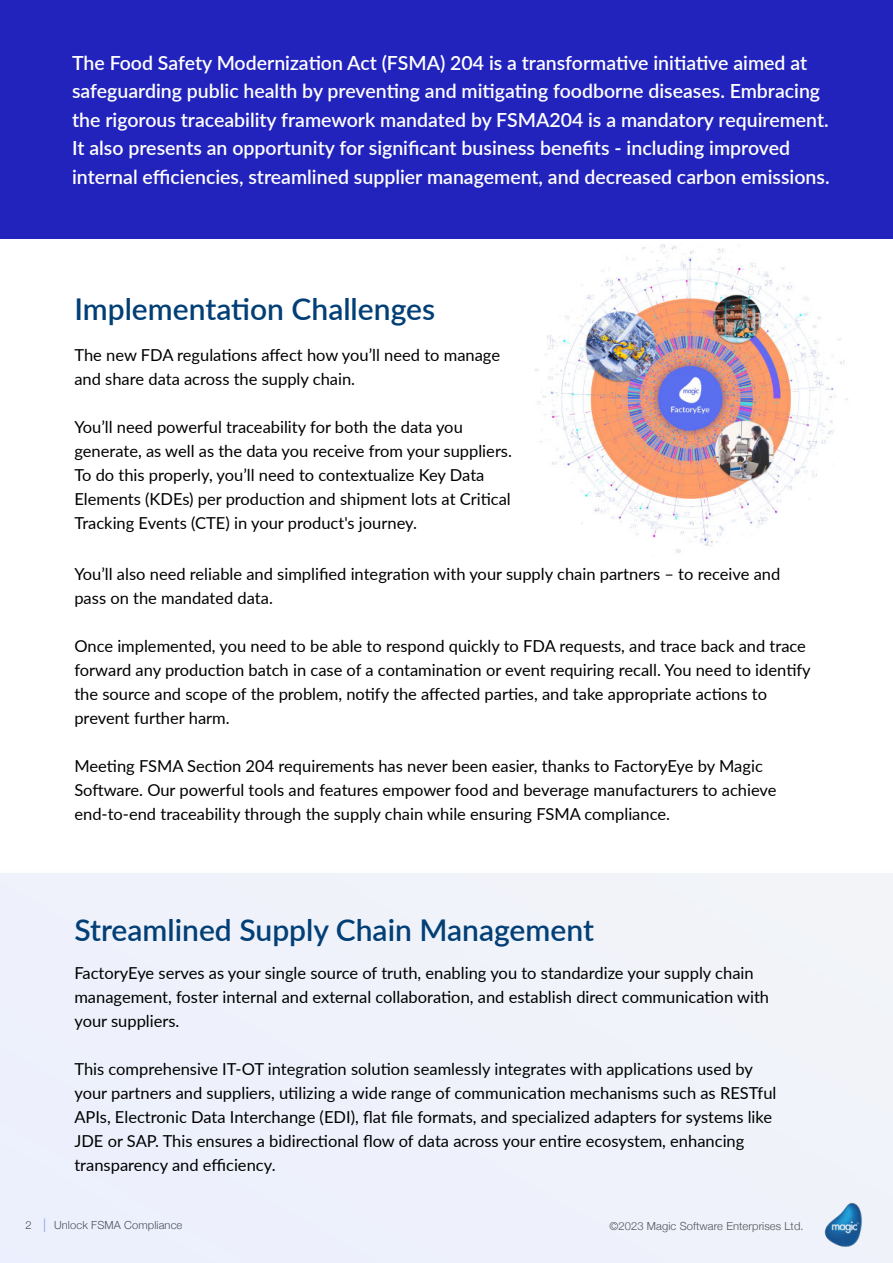
<style>
.page{position:relative;width:893px;height:1263px;background:#fff}
.page>*{position:absolute;margin:0;border:0;box-sizing:border-box;transform-origin:0 0}
.t1{font:600 30px "Lato";color:#023f76}
.t2{font:600 19.5px/28.5px "Lato";color:#fff}
.t3{font:16.5px/24px "Lato";color:#000}
.t4{font:300 11.1px "Helvetica Neue";letter-spacing:.01em;color:#504d4d}
.s1{font-size:13.5px;color:#8698f3}
</style>
<div class="page">
<img style="left:535px;top:244px;width:313px;height:309px">
<div style="left:0;top:859px;width:893px;height:404px;background:#4f29e1;opacity:.2"></div>
<div style="left:0;top:874px;width:893px;height:389px;background:#eff2fa"></div>
<div style="left:0;top:0;width:893px;height:238px;background:#2222bc"></div>
<p class="t2" style="left:72px;top:48px;width:759px">The Food Safety Modernization Act (FSMA) 204 is a transformative initiative aimed at safeguarding public health by preventing and mitigating foodborne diseases. Embracing the rigorous traceability framework mandated by FSMA204 is a mandatory requirement.<br>It also presents an opportunity for significant business benefits - including improved internal efficiencies, streamlined supplier management, and decreased carbon emissions.</p>
<h1 class="t1" style="left:74px;top:287px;width:362px">Implementation Challenges</h1>
<p class="t3" style="left:74px;top:342px;width:427px">The new FDA regulations affect how you’ll need to manage and share data across the supply chain.</p>
<p class="t3" style="left:74px;top:414px;width:439px">You’ll need powerful traceability for both the data you generate, as well as the data you receive from your suppliers.<br>To do this properly, you’ll need to contextualize Key Data Elements (KDEs) per production and shipment lots at Critical Tracking Events (CTE) in your product's journey.</p>
<p class="t3" style="left:74px;top:561px;width:707px">You’ll also need reliable and simplified integration with your supply chain partners – to receive and pass on the mandated data.</p>
<p class="t3" style="left:74px;top:633px;width:738px">Once implemented, you need to be able to respond quickly to FDA requests, and trace back and trace forward any production batch in case of a contamination or event requiring recall. You need to identify the source and scope of the problem, notify the affected parties, and take appropriate actions to prevent further harm.</p>
<p class="t3" style="left:74px;top:753px;width:704px">Meeting FSMA Section 204 requirements has never been easier, thanks to FactoryEye by Magic<br>Software. Our powerful tools and features empower food and beverage manufacturers to achieve end-to-end traceability through the supply chain while ensuring FSMA compliance.</p>
<h1 class="t1" style="left:74px;top:908px;width:521px">Streamlined Supply Chain Management</h1>
<p class="t3" style="left:74px;top:960px;width:696px">FactoryEye serves as your single source of truth, enabling you to standardize your supply chain management, foster internal and external collaboration, and establish direct communication with your suppliers.</p>
<p class="t3" style="left:74px;top:1056px;width:704px">This comprehensive IT-OT integration solution seamlessly integrates with applications used by your partners and suppliers, utilizing a wide range of communication mechanisms such as RESTful APIs, Electronic Data Interchange (EDI), flat file formats, and specialized adapters for systems like JDE or SAP. This ensures a bidirectional flow of data across your entire ecosystem, enhancing transparency and efficiency.</p>
<p class="t4" style="left:26px;top:1220px;width:158px">2 <span class="s1">|</span> Unlock FSMA Compliance</p>
<p class="t4" style="left:609px;top:1221px;width:196px">©2023 Magic Software Enterprises Ltd.</p>
</div>
